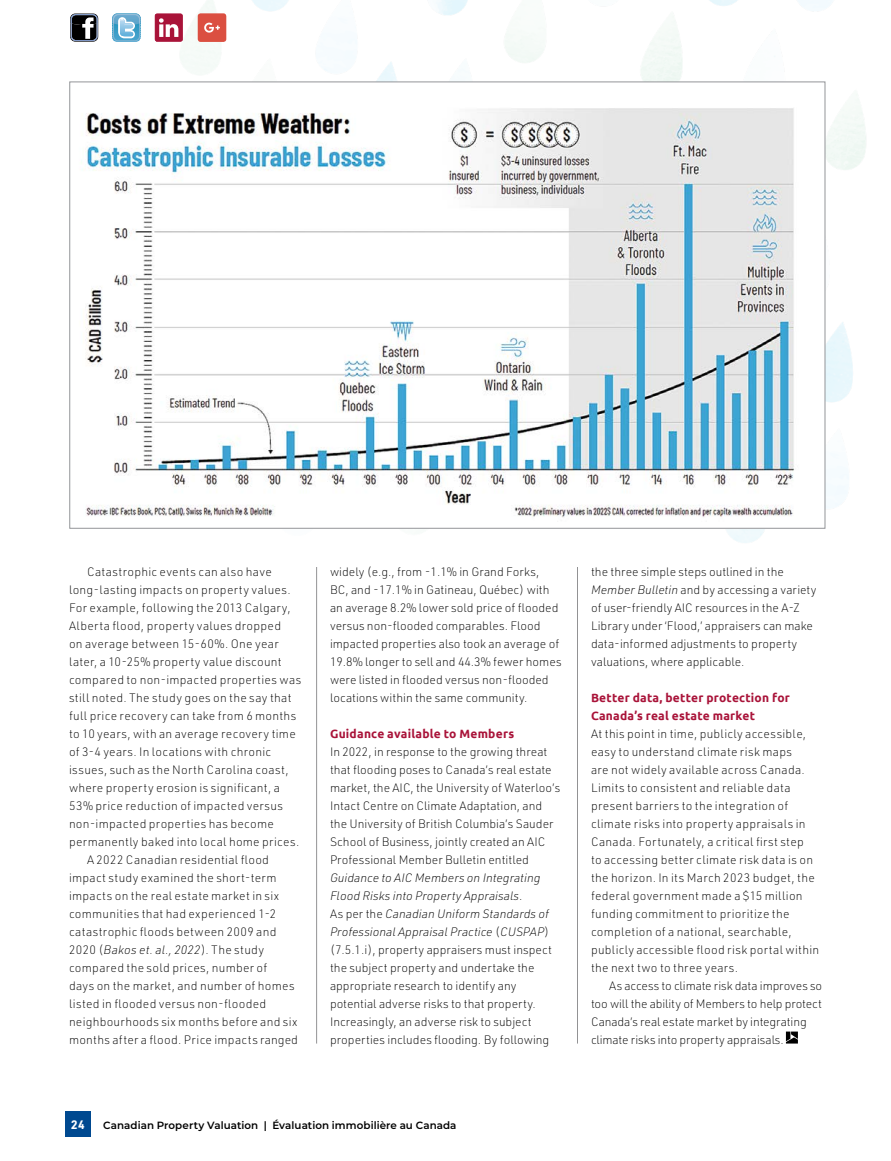
<style>
.page{position:relative;width:891px;height:1161px;background:#fff}
.page>*{position:absolute;margin:0;border:0;box-sizing:border-box;transform-origin:0 0}
.t1{font:200 12px/18px "URWDIN";letter-spacing:.02em;color:#000}
.t2{font:200 12px/18px "URWDIN";color:#000}
.t3{font:200 12px/18px "URWDIN";letter-spacing:-.01em;color:#000}
.t4{font:700 12px/18px "Ubuntu";letter-spacing:.02em;color:#a91339}
.t5{font:italic 200 12px "URWDIN";letter-spacing:.015em;color:#000}
.t6{font:700 12px "URWDIN";color:#fff}
.t7{font:600 10.5px "Montserrat";letter-spacing:.005em;color:#000}
.s1{font-style:normal}
.s2{font-style:italic}
</style>
<div class="page">
<img style="left:141px;top:0;width:725px;height:543px">
<div style="left:70px;top:82px;width:755px;height:446px;background:#fff"></div>
<img style="left:81px;top:108px;width:713px;height:410px">
<svg style="left:786px;top:1032px;width:12px;height:12px"></svg>
<hr style="left:577px;top:567px;width:1px;height:477px;background:#58595b">
<hr style="left:316px;top:567px;width:1px;height:477px;background:#58595b">
<svg style="left:70px;top:13px;width:28px;height:29px"></svg>
<svg style="left:112px;top:13px;width:29px;height:29px"></svg>
<svg style="left:154px;top:13px;width:29px;height:29px"></svg>
<div style="left:198px;top:13px;width:28px;height:29px;background:#db4f41;border-radius:3px"></div>
<svg style="left:204px;top:23px;width:16px;height:10px"></svg>
<div style="left:65px;top:1111px;width:26px;height:26px;background:#004990"></div>
<p class="t1" style="left:87px;top:562px;width:186px">Catastrophic events can also have</p>
<p class="t1" style="left:69px;top:580px;width:223px">long-lasting impacts on property values.</p>
<p class="t1" style="left:69px;top:598px;width:223px">For example, following the 2013 Calgary,</p>
<p class="t1" style="left:69px;top:616px;width:214px">Alberta flood, property values dropped</p>
<p class="t1" style="left:69px;top:634px;width:211px">on average between 15-60%. One year</p>
<p class="t1" style="left:69px;top:652px;width:214px">later, a 10-25% property value discount</p>
<p class="t1" style="left:69px;top:670px;width:234px">compared to non-impacted properties was</p>
<p class="t1" style="left:69px;top:688px;width:224px">still noted. The study goes on the say that</p>
<p class="t1" style="left:69px;top:706px;width:229px">full price recovery can take from 6 months</p>
<p class="t1" style="left:69px;top:724px;width:228px">to 10 years, with an average recovery time</p>
<p class="t1" style="left:69px;top:742px;width:204px">of 3-4 years. In locations with chronic</p>
<p class="t1" style="left:69px;top:760px;width:221px">issues, such as the North Carolina coast,</p>
<p class="t1" style="left:69px;top:778px;width:213px">where property erosion is significant, a</p>
<p class="t1" style="left:69px;top:796px;width:215px">53% price reduction of impacted versus</p>
<p class="t1" style="left:69px;top:814px;width:207px">non-impacted properties has become</p>
<p class="t1" style="left:69px;top:832px;width:232px">permanently baked into local home prices.</p>
<p class="t1" style="left:87px;top:850px;width:184px">A 2022 Canadian residential flood</p>
<p class="t1" style="left:69px;top:868px;width:209px">impact study examined the short-term</p>
<p class="t1" style="left:69px;top:886px;width:212px">impacts on the real estate market in six</p>
<p class="t1" style="left:69px;top:904px;width:209px">communities that had experienced 1-2</p>
<p class="t1" style="left:69px;top:922px;width:209px">catastrophic floods between 2009 and</p>
<p class="t5" style="left:69px;top:942px;width:197px"><span class="s1">2020 (</span>Bakos et. al., 2022<span class="s1">). The study</span></p>
<p class="t1" style="left:69px;top:958px;width:200px">compared the sold prices, number of</p>
<p class="t1" style="left:69px;top:976px;width:227px">days on the market, and number of homes</p>
<p class="t1" style="left:69px;top:994px;width:199px">listed in flooded versus non-flooded</p>
<p class="t1" style="left:69px;top:1012px;width:230px">neighbourhoods six months before and six</p>
<p class="t1" style="left:69px;top:1030px;width:230px">months after a flood. Price impacts ranged</p>
<p class="t2" style="left:330px;top:562px;width:233px">widely (e.g., from -1.1% in Grand Forks,<br>BC, and -17.1% in Gatineau, Québec) with an average 8.2% lower sold price of flooded versus non-flooded comparables. Flood impacted properties also took an average of 19.8% longer to sell and 44.3% fewer homes were listed in flooded versus non-flooded locations within the same community.</p>
<p class="t4" style="left:330px;top:724px;width:186px">Guidance available to Members</p>
<p class="t2" style="left:330px;top:742px;width:232px">In 2022, in response to the growing threat that flooding poses to Canada’s real estate market, the AIC, the University of Waterloo’s Intact Centre on Climate Adaptation, and the University of British Columbia’s Sauder School of Business, jointly created an AIC Professional Member Bulletin entitled</p>
<p class="t2" style="left:330px;top:868px;width:223px"><span class="s2">Guidance to AIC Members on Integrating Flood Risks into Property Appraisals</span>.<br>As per the <span class="s2">Canadian Uniform Standards of Professional Appraisal Practice</span> (<span class="s2">CUSPAP</span>) (7.5.1.i), property appraisers must inspect the subject property and undertake the appropriate research to identify any potential adverse risks to that property.<br>Increasingly, an adverse risk to subject properties includes flooding. By following</p>
<p class="t6" style="left:71px;top:1116px;width:15px">24</p>
<p class="t7" style="left:103px;top:1118px;width:355px">Canadian Property Valuation | Évaluation immobilière au Canada</p>
<p class="t2" style="left:591px;top:562px;width:227px">the three simple steps outlined in the <span class="s2">Member Bulletin</span> and by accessing a variety of user-friendly AIC resources in the A-Z Library under ‘Flood,’ appraisers can make data-informed adjustments to property valuations, where applicable.</p>
<p class="t4" style="left:591px;top:688px;width:200px">Better data, better protection for<br>Canada’s real estate market</p>
<p class="t1" style="left:591px;top:724px;width:230px">At this point in time, publicly accessible, easy to understand climate risk maps<br>are not widely available across Canada.<br>Limits to consistent and reliable data present barriers to the integration of climate risks into property appraisals in Canada. Fortunately, a critical first step<br>to accessing better climate risk data is on the horizon. In its March 2023 budget, the federal government made a $15 million funding commitment to prioritize the completion of a national, searchable, publicly accessible flood risk portal within the next two to three years.</p>
<p class="t3" style="left:591px;top:976px;width:233px;text-indent:18px">As access to climate risk data improves so too will the ability of Members to help protect Canada’s real estate market by integrating climate risks into property appraisals.</p>
</div>
